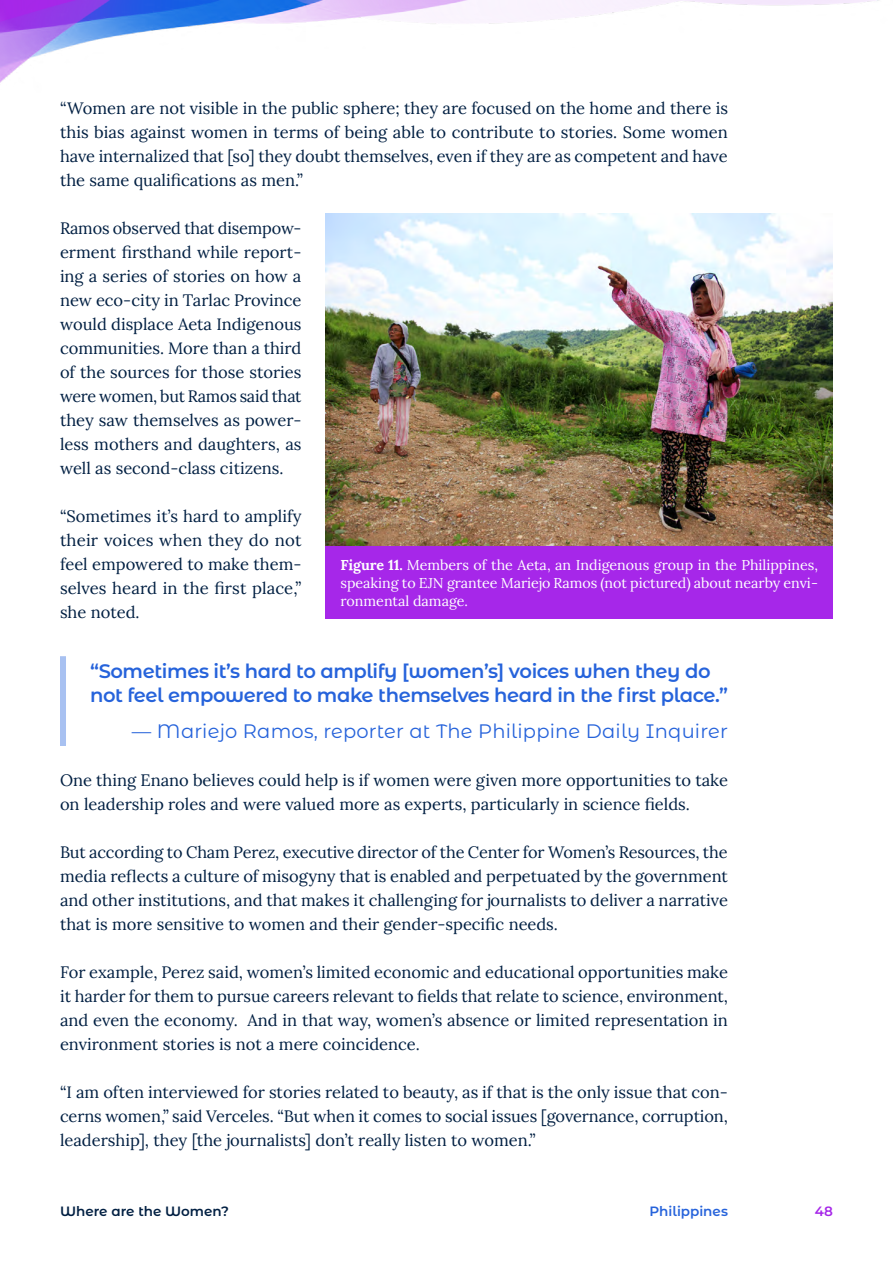
<style>
.page{position:relative;width:893px;height:1263px;background:#fff}
.page>*{position:absolute;margin:0;border:0;box-sizing:border-box;transform-origin:0 0}
.t1{font:600 19.5px/24px "Montserrat Alternates";letter-spacing:-.02em;color:#2663db}
.Quote_attribution{font:19.5px "Montserrat Alternates";letter-spacing:.01em;color:#2663db}
.p_body{font:16.5px/24px "Lora";color:#001f42;text-align:justify}
.t2{font:14.25px/18px "Lora";color:#fff;text-align:justify}
.t3{font:600 13.5px "Montserrat Alternates";color:#001f42}
.t4{font:600 13.5px "Montserrat Alternates";color:#2663db}
.t5{font:600 13.5px "Montserrat Alternates";color:#a627e9}
.s1{font-weight:700}
</style>
<div class="page">
<img style="left:0;top:0;width:879px;height:83px">
<div style="left:60px;top:659px;width:6px;height:84px;background:#a8c1f1"></div>
<img style="left:326px;top:214px;width:507px;height:333px">
<div style="left:326px;top:547px;width:507px;height:72px;background:#a627e9"></div>
<p class="p_body" style="left:60px;top:95px;width:669px">“Women are not visible in the public sphere; they are focused on the home and there is this bias against women in terms of being able to contribute to stories. Some women have internalized that [so] they doubt themselves, even if they are as competent and have the same qualifications as men.”</p>
<p class="p_body" style="left:60px;top:215px;width:243px">Ramos observed that disempow&shy;erment firsthand while report&shy;ing a series of stories on how a new eco-city in Tarlac Province would displace Aeta Indigenous communities. More than a third of the sources for those stories were women, but Ramos said that they saw themselves as power&shy;less mothers and daughters, as well as second-class citizens.</p>
<p class="p_body" style="left:60px;top:503px;width:243px">“Sometimes it’s hard to amplify their voices when they do not feel empowered to make them&shy;selves heard in the first place,” she noted.</p>
<p class="t2" style="left:340px;top:555px;width:479px"><span class="s1">Figure 11.</span> Members of the Aeta, an Indigenous group in the Philippines, speaking to EJN grantee Mariejo Ramos (not pictured) about nearby envi&shy;ronmental damage.</p>
<p class="t1" style="left:90px;top:658px;width:639px">“Sometimes it’s hard to amplify [women’s] voices when they do not feel empowered to make themselves heard in the first place.”</p>
<p class="Quote_attribution" style="left:132px;top:718px;width:598px">— Mariejo Ramos, reporter at The Philippine Daily Inquirer</p>
<p class="p_body" style="left:60px;top:767px;width:669px">One thing Enano believes could help is if women were given more opportunities to take on leadership roles and were valued more as experts, particularly in science fields.</p>
<p class="p_body" style="left:60px;top:839px;width:669px">But according to Cham Perez, executive director of the Center for Women’s Resources, the media reflects a culture of misogyny that is enabled and perpetuated by the government and other institutions, and that makes it challenging for journalists to deliver a narrative that is more sensitive to women and their gender-specific needs.</p>
<p class="p_body" style="left:60px;top:959px;width:669px">For example, Perez said, women’s limited economic and educational opportunities make it harder for them to pursue careers relevant to fields that relate to science, environment, and even the economy. And in that way, women’s absence or limited representation in environment stories is not a mere coincidence.</p>
<p class="p_body" style="left:60px;top:1079px;width:669px">“I am often interviewed for stories related to beauty, as if that is the only issue that con&shy;cerns women,” said Verceles. “But when it comes to social issues [governance, corruption, leadership], they [the journalists] don’t really listen to women.”</p>
<p class="t3" style="left:60px;top:1202px;width:171px">Where are the Women?</p>
<p class="t4" style="left:649px;top:1202px;width:80px">Philippines</p>
<p class="t5" style="left:815px;top:1202px;width:20px">48</p>
</div>
